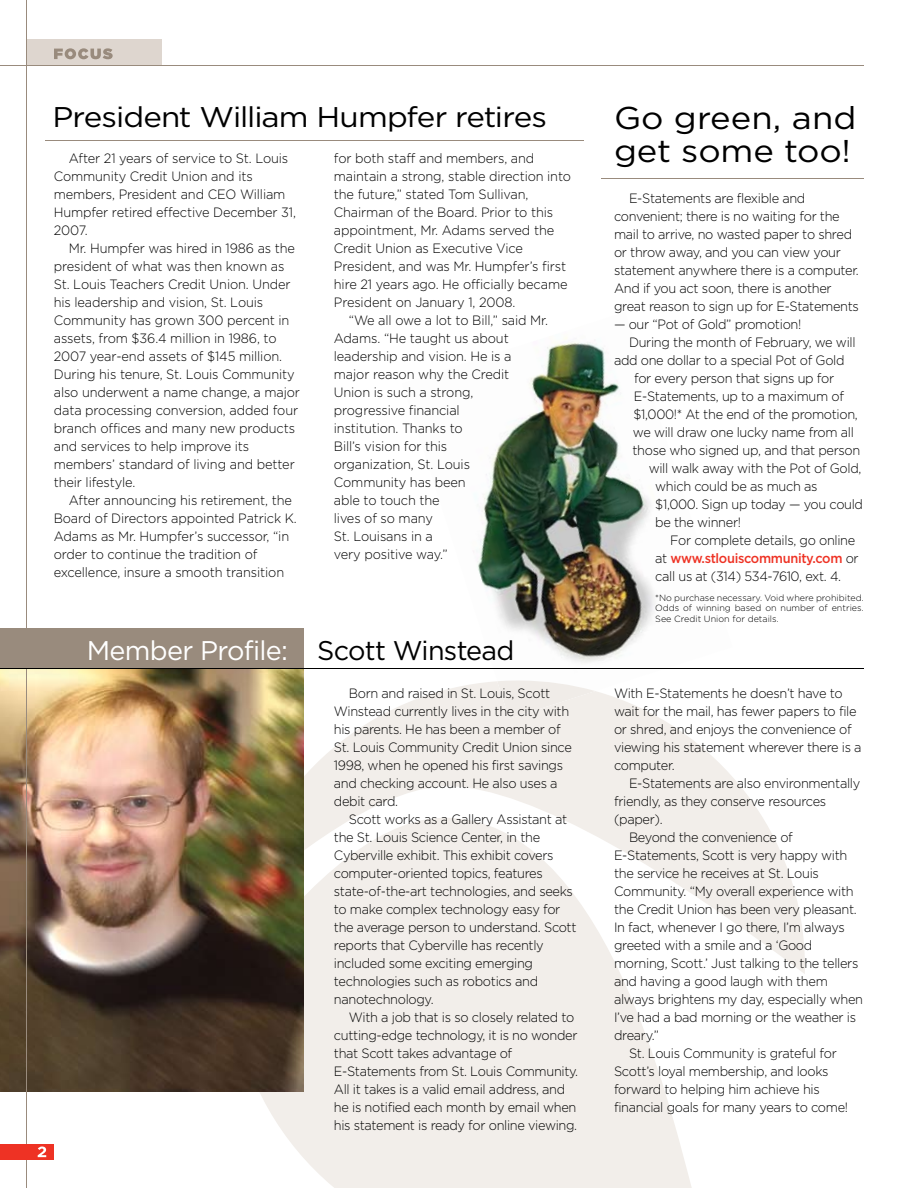
<style>
.page{position:relative;width:918px;height:1188px;background:#fff}
.page>*{position:absolute;margin:0;border:0;box-sizing:border-box;transform-origin:0 0}
.t1{font:31.5px "Gotham";letter-spacing:-.005em;color:#000;scale:1.1 1}
.t2{font:28.5px "Gotham";letter-spacing:-.035em;color:#000;scale:1.1 1}
.t3{font:27px "Gotham";letter-spacing:-.025em;color:#fff}
.t4{font:300 13.5px/18px "Gotham";letter-spacing:-.025em;color:#000;scale:.95 1}
.t5{font:500 13.5px "Gotham";letter-spacing:-.025em;color:#ee3224;scale:.95 1}
.t6{font:300 9px/10.5px "Gotham";color:#000;text-align:justify}
.s1{color:#000}
.s2{font-weight:300;color:#000}
</style>
<div class="page">
<img style="left:402px;top:337px;width:331px;height:344px">
<svg style="left:303px;top:681px;width:502px;height:293px;fill:#f2eeea"></svg>
<div style="left:497px;top:681px;width:98px;height:38px;background:#f0ece8"></div>
<svg style="left:260px;top:818px;width:433px;height:370px;fill:#f2eeea"></svg>
<img style="left:0;top:670px;width:303px;height:422px">
<div style="left:27px;top:39px;width:135px;height:27px;background:#ded6cf"></div>
<hr style="left:26px;top:0;width:1px;height:1188px;background:#998b7d">
<div style="left:0;top:1144px;width:54px;height:16px;background:#ee3224"></div>
<svg style="left:38px;top:1147px;width:8px;height:10px"></svg>
<hr style="left:0;top:66px;width:864px;height:1px;background:#998b7d">
<hr style="left:45px;top:141px;width:539px;height:1px;background:#998b7d">
<hr style="left:601px;top:178px;width:263px;height:1px;background:#998b7d">
<svg style="left:54px;top:48px;width:59px;height:11px"></svg>
<div style="left:0;top:628px;width:303px;height:41px;background:#998b7d"></div>
<hr style="left:0;top:669px;width:864px;height:1px;background:#000">
<h2 class="t2" style="left:53px;top:101px;width:451px">President William Humpfer retires</h2>
<p class="t4" style="left:69px;top:149px;width:233px">After 21 years of service to St. Louis</p>
<p class="t4" style="left:54px;top:167px;width:257px">Community Credit Union and its members, President and CEO William<br>Humpfer retired effective December 31,<br>2007.</p>
<p class="t4" style="left:54px;top:239px;width:261px;text-indent:15px">Mr. Humpfer was hired in 1986 as the president of what was then known as St. Louis Teachers Credit Union. Under his leadership and vision, St. Louis Community has grown 300 percent in assets, from $36.4 million in 1986, to 2007 year-end assets of $145 million.<br>During his tenure, St. Louis Community also underwent a name change, a major data processing conversion, added four branch offices and many new products and services to help improve its members’ standard of living and better their lifestyle.</p>
<p class="t4" style="left:54px;top:491px;width:257px;text-indent:15px">After announcing his retirement, the Board of Directors appointed Patrick K.<br>Adams as Mr. Humpfer’s successor, “in order to continue the tradition of excellence, insure a smooth transition</p>
<p class="t4" style="left:334px;top:149px;width:213px">for both staff and members, and</p>
<p class="t4" style="left:334px;top:167px;width:251px">maintain a strong, stable direction into</p>
<p class="t4" style="left:334px;top:185px;width:206px">the future,” stated Tom Sullivan,</p>
<p class="t4" style="left:334px;top:203px;width:232px">Chairman of the Board. Prior to this</p>
<p class="t4" style="left:334px;top:221px;width:233px">appointment, Mr. Adams served the</p>
<p class="t4" style="left:334px;top:239px;width:200px">Credit Union as Executive Vice</p>
<p class="t4" style="left:334px;top:257px;width:246px">President, and was Mr. Humpfer’s first</p>
<p class="t4" style="left:334px;top:275px;width:248px">hire 21 years ago. He officially became</p>
<p class="t4" style="left:334px;top:293px;width:193px">President on January 1, 2008.</p>
<p class="t4" style="left:349px;top:311px;width:211px">“We all owe a lot to Bill,” said Mr.</p>
<p class="t4" style="left:334px;top:329px;width:186px">Adams. “He taught us about</p>
<p class="t4" style="left:334px;top:347px;width:188px">leadership and vision. He is a</p>
<p class="t4" style="left:334px;top:365px;width:186px">major reason why the Credit</p>
<p class="t4" style="left:334px;top:383px;width:148px">Union is such a strong,</p>
<p class="t4" style="left:334px;top:401px;width:134px">progressive financial</p>
<p class="t4" style="left:334px;top:419px;width:137px">institution. Thanks to</p>
<p class="t4" style="left:334px;top:437px;width:121px">Bill’s vision for this</p>
<p class="t4" style="left:334px;top:455px;width:145px">organization, St. Louis</p>
<p class="t4" style="left:334px;top:473px;width:140px">Community has been</p>
<p class="t4" style="left:334px;top:491px;width:113px">able to touch the</p>
<p class="t4" style="left:334px;top:509px;width:106px">lives of so many</p>
<p class="t4" style="left:334px;top:527px;width:106px">St. Louisans in a</p>
<p class="t4" style="left:334px;top:545px;width:121px">very positive way.”</p>
<h3 class="t3" style="left:87px;top:636px;width:429px">Member Profile: <span class="s1">Scott Winstead</span></h3>
<p class="t4" style="left:334px;top:684px;width:252px;text-indent:15px">Born and raised in St. Louis, Scott Winstead currently lives in the city with his parents. He has been a member of St. Louis Community Credit Union since 1998, when he opened his first savings and checking account. He also uses a debit card.</p>
<p class="t4" style="left:334px;top:810px;width:257px;text-indent:15px">Scott works as a Gallery Assistant at the St. Louis Science Center, in the Cyberville exhibit. This exhibit covers computer-oriented topics, features state-of-the-art technologies, and seeks to make complex technology easy for the average person to understand. Scott reports that Cyberville has recently included some exciting emerging technologies such as robotics and nanotechnology.</p>
<p class="t4" style="left:334px;top:1008px;width:259px;text-indent:15px">With a job that is so closely related to cutting-edge technology, it is no wonder that Scott takes advantage of E-Statements from St. Louis Community.<br>All it takes is a valid email address, and he is notified each month by email when his statement is ready for online viewing.</p>
<h1 class="t1" style="left:614px;top:101px;width:222px">Go green, and</h1>
<h1 class="t1" style="left:614px;top:134px;width:217px">get some too!</h1>
<p class="t4" style="left:614px;top:189px;width:259px;text-indent:15px">E-Statements are flexible and convenient; there is no waiting for the mail to arrive, no wasted paper to shred or throw away, and you can view your statement anywhere there is a computer.<br>And if you act soon, there is another great reason to sign up for E-Statements</p>
<p class="t4" style="left:614px;top:315px;width:199px">— our “Pot of Gold” promotion!</p>
<p class="t4" style="left:629px;top:333px;width:240px">During the month of February, we will</p>
<p class="t4" style="left:614px;top:351px;width:244px">add one dollar to a special Pot of Gold</p>
<p class="t4" style="left:634px;top:369px;width:212px">for every person that signs up for</p>
<p class="t4" style="left:634px;top:387px;width:223px">E-Statements, up to a maximum of</p>
<p class="t4" style="left:633px;top:405px;width:238px">$1,000!* At the end of the promotion,</p>
<p class="t4" style="left:633px;top:423px;width:234px">we will draw one lucky name from all</p>
<p class="t4" style="left:632px;top:441px;width:241px">those who signed up, and that person</p>
<p class="t4" style="left:649px;top:459px;width:225px">will walk away with the Pot of Gold,</p>
<p class="t4" style="left:655px;top:477px;width:172px">which could be as much as</p>
<p class="t4" style="left:655px;top:495px;width:220px">$1,000. Sign up today — you could</p>
<p class="t4" style="left:655px;top:513px;width:92px">be the winner!</p>
<p class="t4" style="left:670px;top:531px;width:196px">For complete details, go online</p>
<p class="t5" style="left:655px;top:551px;width:216px"><span class="s2">at</span> www.stlouiscommunity.com <span class="s2">or</span></p>
<p class="t4" style="left:655px;top:567px;width:197px">call us at (314) 534-7610, ext. 4.</p>
<p class="t6" style="left:655px;top:592px;width:210px">*No purchase necessary. Void where prohibited.<br>Odds of winning based on number of entries.<br>See Credit Union for details.</p>
<p class="t4" style="left:614px;top:684px;width:262px">With E-Statements he doesn’t have to wait for the mail, has fewer papers to file or shred, and enjoys the convenience of viewing his statement wherever there is a computer.</p>
<p class="t4" style="left:629px;top:774px;width:245px">E-Statements are also environmentally</p>
<p class="t4" style="left:614px;top:792px;width:225px">friendly, as they conserve resources</p>
<p class="t4" style="left:614px;top:810px;width:53px">(paper).</p>
<p class="t4" style="left:629px;top:828px;width:174px">Beyond the convenience of</p>
<p class="t4" style="left:614px;top:846px;width:247px">E-Statements, Scott is very happy with</p>
<p class="t4" style="left:614px;top:864px;width:217px">the service he receives at St. Louis</p>
<p class="t4" style="left:614px;top:882px;width:254px">Community. “My overall experience with</p>
<p class="t4" style="left:614px;top:900px;width:257px">the Credit Union has been very pleasant.</p>
<p class="t4" style="left:614px;top:918px;width:244px">In fact, whenever I go there, I’m always</p>
<p class="t4" style="left:614px;top:936px;width:210px">greeted with a smile and a ‘Good</p>
<p class="t4" style="left:614px;top:954px;width:259px">morning, Scott.’ Just talking to the tellers</p>
<p class="t4" style="left:614px;top:972px;width:227px">and having a good laugh with them</p>
<p class="t4" style="left:614px;top:990px;width:264px">always brightens my day, especially when</p>
<p class="t4" style="left:614px;top:1008px;width:256px">I’ve had a bad morning or the weather is</p>
<p class="t4" style="left:614px;top:1026px;width:49px">dreary.”</p>
<p class="t4" style="left:629px;top:1044px;width:220px">St. Louis Community is grateful for</p>
<p class="t4" style="left:614px;top:1062px;width:227px">Scott’s loyal membership, and looks</p>
<p class="t4" style="left:614px;top:1080px;width:218px">forward to helping him achieve his</p>
<p class="t4" style="left:614px;top:1098px;width:248px">financial goals for many years to come!</p>
</div>
